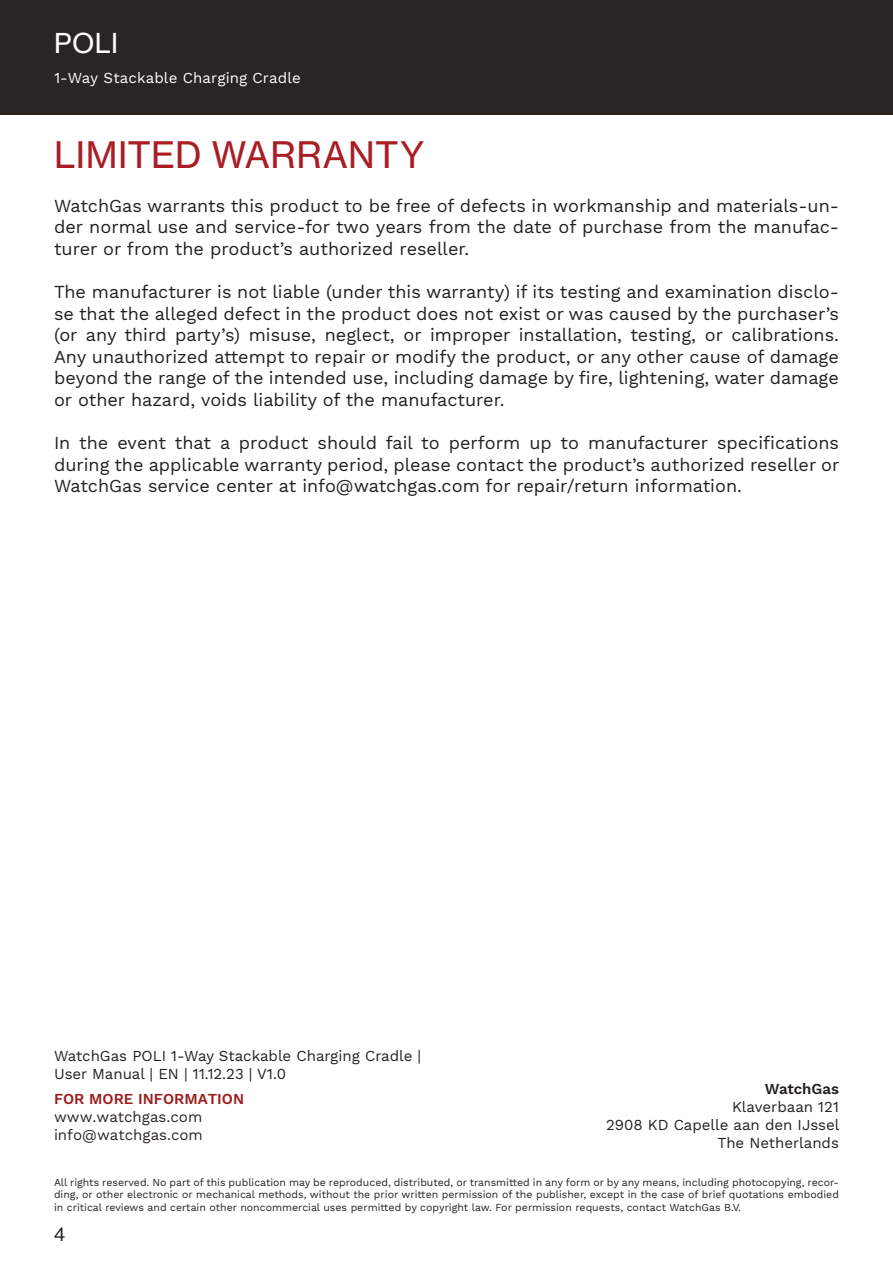
<style>
.page{position:relative;width:893px;height:1263px;background:#fff}
.page>*{position:absolute;margin:0;border:0;box-sizing:border-box;transform-origin:0 0}
.t1{font:36px "N Haas Grotesk TX Pro 55 Rg";letter-spacing:.01em;color:#a91d24}
.t2{font:27px "N Haas Grotesk TX Pro 55 Rg";color:#fff}
.t3{font:19.5px "N Haas Grotesk DS Pro 55 Rg";color:#1f1d1c}
.t4{font:18px/21.6px "Work Sans";color:#231f20;text-align:justify}
.t5{font:15px/18px "Work Sans";color:#231f20}
.t6{font:15px "Work Sans";color:#2a2522}
.t7{font:15px "Work Sans";letter-spacing:.005em;color:#fff}
.t8{font:600 15px "Work Sans";color:#9d1e1e}
.t9{font:600 15px "Work Sans";color:#231f20}
.t10{font:10.5px/12.6px "Work Sans";color:#231f20;text-align:justify}
</style>
<div class="page">
<div style="left:0;top:0;width:892px;height:115px;background:#292522"></div>
<svg style="left:892px;top:0;width:1px;height:115px"></svg>
<p class="t2" style="left:54px;top:26px;width:65px">POLI</p>
<p class="t7" style="left:54px;top:69px;width:248px">1-Way Stackable Charging Cradle</p>
<p class="t1" style="left:54px;top:133px;width:372px">LIMITED WARRANTY</p>
<p class="t4" style="left:54px;top:195px;width:786px">WatchGas warrants this product to be free of defects in workmanship and materials-un&shy;der normal use and service-for two years from the date of purchase from the manufac&shy;turer or from the product’s authorized reseller.</p>
<p class="t4" style="left:54px;top:282px;width:786px">The manufacturer is not liable (under this warranty) if its testing and examination disclo&shy;se that the alleged defect in the product does not exist or was caused by the purchaser’s (or any third party’s) misuse, neglect, or improper installation, testing, or calibrations.<br>Any unauthorized attempt to repair or modify the product, or any other cause of damage beyond the range of the intended use, including damage by fire, lightening, water damage or other hazard, voids liability of the manufacturer.</p>
<p class="t4" style="left:54px;top:433px;width:787px">In the event that a product should fail to perform up to manufacturer specifications during the applicable warranty period, please contact the product’s authorized reseller or WatchGas service center at info@watchgas.com for repair/return information.</p>
<p class="t5" style="left:54px;top:1047px;width:369px">WatchGas POLI 1-Way Stackable Charging Cradle |<br>User Manual | EN | 11.12.23 | V1.0</p>
<p class="t8" style="left:54px;top:1090px;width:192px">FOR MORE INFORMATION</p>
<p class="t6" style="left:54px;top:1108px;width:150px">www.watchgas.com</p>
<p class="t6" style="left:54px;top:1126px;width:150px">info@watchgas.com</p>
<p class="t9" style="left:765px;top:1080px;width:76px">WatchGas</p>
<p class="t5" style="left:732px;top:1099px;width:108px">Klaverbaan 121</p>
<p class="t5" style="left:606px;top:1117px;width:235px">2908 KD Capelle aan den IJssel</p>
<p class="t5" style="left:718px;top:1135px;width:123px">The Netherlands</p>
<p class="t10" style="left:54px;top:1176px;width:786px">All rights reserved. No part of this publication may be reproduced, distributed, or transmitted in any form or by any means, including photocopying, recor&shy;ding, or other electronic or mechanical methods, without the prior written permission of the publisher, except in the case of brief quotations embodied in critical reviews and certain other noncommercial uses permitted by copyright law. For permission requests, contact WatchGas B.V.</p>
<p class="t3" style="left:54px;top:1223px;width:13px">4</p>
</div>
